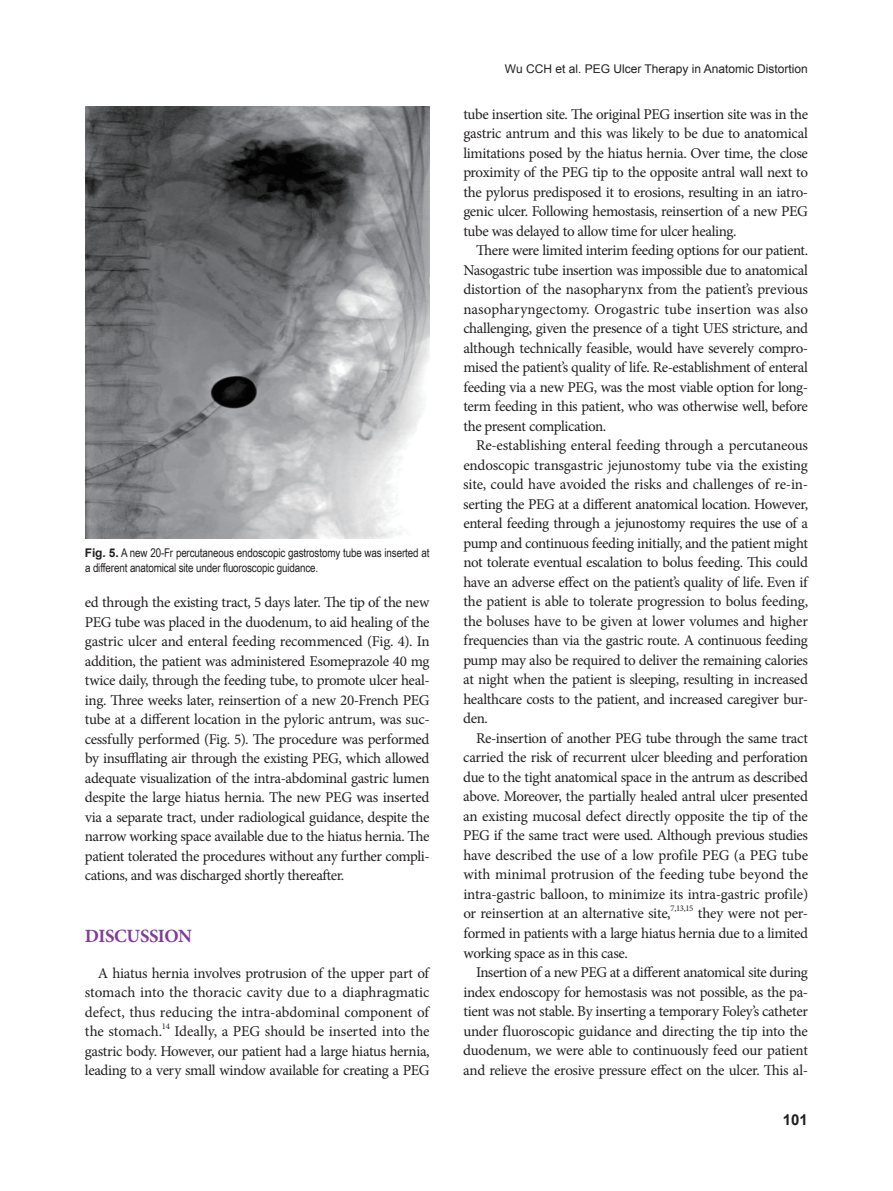
<style>
.page{position:relative;width:893px;height:1191px;background:#fff}
.page>*{position:absolute;margin:0;border:0;box-sizing:border-box;transform-origin:0 0}
.t1{font:700 18.75px "Minion Pro";color:#7e3e98}
.t2{font:15px/19.5px "Minion Pro";letter-spacing:-.025em;color:#231f20;text-align:justify}
.t3{font:700 15px "Arial";color:#231f20}
.t4{font:12px/15px "Arial Narrow";letter-spacing:-.015em;color:#231f20}
.t5{font:12px "Arial";color:#231f20}
.t6{font:8.7px "Minion Pro";color:#231f20}
.s1{font-family:"Arial";font-weight:700}
</style>
<div class="page">
<img style="left:85px;top:106px;width:344px;height:432px">
<p class="t4" style="left:85px;top:544px;width:346px"><span class="s1">Fig. 5.</span> A new 20-Fr percutaneous endoscopic gastrostomy tube was inserted at a different anatomical site under fluoroscopic guidance.</p>
<p class="t2" style="left:85px;top:593px;width:346px">ed through the existing tract, 5 days later. The tip of the new PEG tube was placed in the duodenum, to aid healing of the gastric ulcer and enteral feeding recommenced (Fig. 4). In addition, the patient was administered Esomeprazole 40 mg twice daily, through the feeding tube, to promote ulcer heal&shy;ing. Three weeks later, reinsertion of a new 20-French PEG tube at a different location in the pyloric antrum, was suc&shy;cessfully performed (Fig. 5). The procedure was performed by insufflating air through the existing PEG, which allowed adequate visualization of the intra-abdominal gastric lumen despite the large hiatus hernia. The new PEG was inserted via a separate tract, under radiological guidance, despite the narrow working space available due to the hiatus hernia. The patient tolerated the procedures without any further compli&shy;cations, and was discharged shortly thereafter.</p>
<p class="t1" style="left:85px;top:922px;width:52px">DISCUSSI</p>
<p class="t1" style="left:164px;top:922px;width:29px">ON</p>
<p class="t2" style="left:85px;top:963px;width:346px;text-indent:13px">A hiatus hernia involves protrusion of the upper part of stomach into the thoracic cavity due to a diaphragmatic defect, thus reducing the intra-abdominal component of the stomach.</p>
<p class="t6" style="left:162px;top:1020px;width:10px">14</p>
<p class="t2" style="left:85px;top:1022px;width:346px;text-indent:90px">Ideally, a PEG should be inserted into the gastric body. However, our patient had a large hiatus hernia, leading to a very small window available for creating a PEG</p>
<p class="t5" style="left:505px;top:61px;width:304px">Wu CCH et al. PEG Ulcer Therapy in Anatomic Distortion</p>
<p class="t2" style="left:463px;top:104px;width:346px">tube insertion site. The original PEG insertion site was in the gastric antrum and this was likely to be due to anatomical limitations posed by the hiatus hernia. Over time, the close proximity of the PEG tip to the opposite antral wall next to the pylorus predisposed it to erosions, resulting in an iatro&shy;genic ulcer. Following hemostasis, reinsertion of a new PEG tube was delayed to allow time for ulcer healing.</p>
<p class="t2" style="left:463px;top:241px;width:346px;text-indent:13px">There were limited interim feeding options for our patient.<br>Nasogastric tube insertion was impossible due to anatomical distortion of the nasopharynx from the patient’s previous nasopharyngectomy. Orogastric tube insertion was also challenging, given the presence of a tight UES stricture, and although technically feasible, would have severely compro&shy;mised the patient’s quality of life. Re-establishment of enteral feeding via a new PEG, was the most viable option for long&shy;term feeding in this patient, who was otherwise well, before the present complication.</p>
<p class="t2" style="left:463px;top:436px;width:346px;text-indent:13px">Re-establishing enteral feeding through a percutaneous endoscopic transgastric jejunostomy tube via the existing site, could have avoided the risks and challenges of re-in&shy;serting the PEG at a different anatomical location. However, enteral feeding through a jejunostomy requires the use of a pump and continuous feeding initially, and the patient might not tolerate eventual escalation to bolus feeding. This could have an adverse effect on the patient’s quality of life. Even if the patient is able to tolerate progression to bolus feeding, the boluses have to be given at lower volumes and higher frequencies than via the gastric route. A continuous feeding pump may also be required to deliver the remaining calories at night when the patient is sleeping, resulting in increased healthcare costs to the patient, and increased caregiver bur&shy;den.</p>
<p class="t2" style="left:463px;top:728px;width:346px;text-indent:13px">Re-insertion of another PEG tube through the same tract carried the risk of recurrent ulcer bleeding and perforation due to the tight anatomical space in the antrum as described above. Moreover, the partially healed antral ulcer presented an existing mucosal defect directly opposite the tip of the PEG if the same tract were used. Although previous studies have described the use of a low profile PEG (a PEG tube with minimal protrusion of the feeding tube beyond the intra-gastric balloon, to minimize its intra-gastric profile) or reinsertion at an alternative site,</p>
<p class="t6" style="left:670px;top:903px;width:25px">7,13,15</p>
<p class="t2" style="left:463px;top:904px;width:346px;text-indent:234px">they were not per&shy;formed in patients with a large hiatus hernia due to a limited working space as in this case.</p>
<p class="t2" style="left:463px;top:962px;width:346px;text-indent:13px">Insertion of a new PEG at a different anatomical site during index endoscopy for hemostasis was not possible, as the pa&shy;tient was not stable. By inserting a temporary Foley’s catheter under fluoroscopic guidance and directing the tip into the duodenum, we were able to continuously feed our patient and relieve the erosive pressure effect on the ulcer. This al-</p>
<p class="t3" style="left:783px;top:1109px;width:27px">101</p>
</div>
